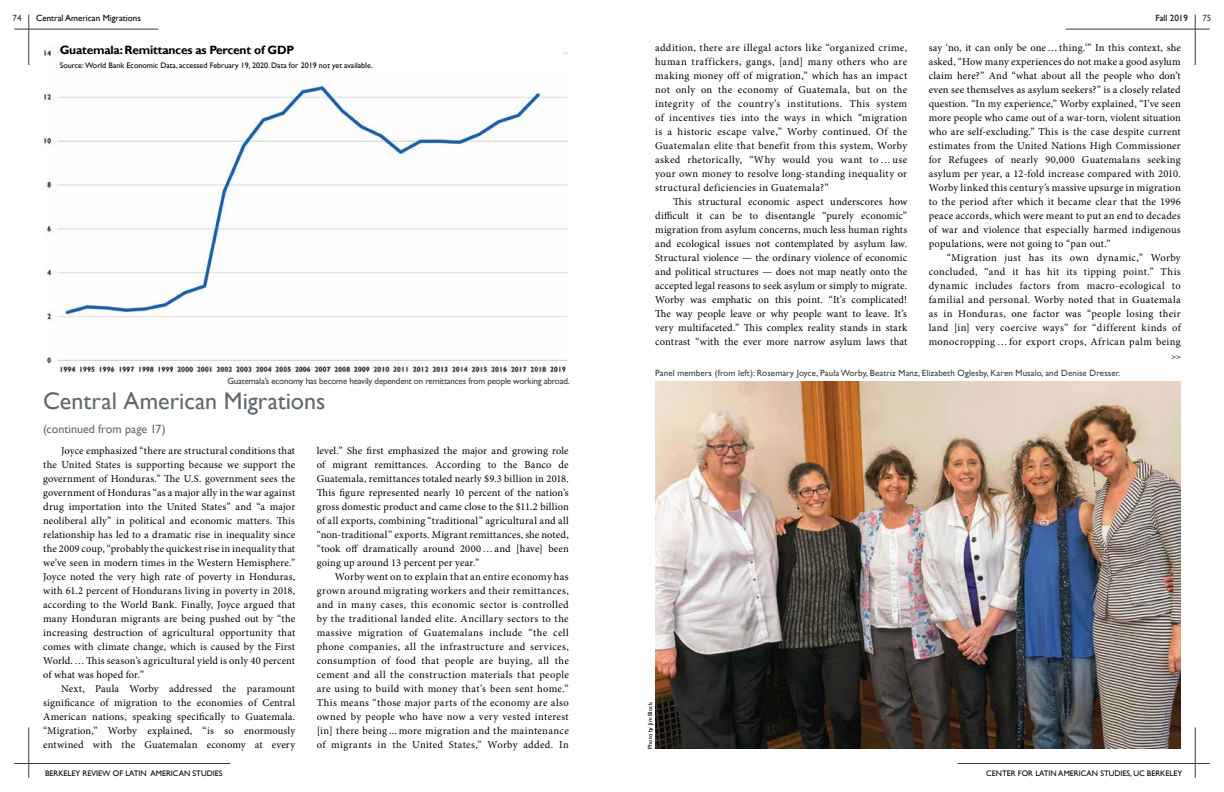
<style>
.page{position:relative;width:1224px;height:792px;background:#fff}
.page>*{position:absolute;margin:0;border:0;box-sizing:border-box;transform-origin:0 0}
.t1{font:24px "Gill Sans";color:#606a70}
.t2{font:700 12px "Gill Sans";letter-spacing:-.02em;color:#000}
.t3{font:12px "Gill Sans";color:#606a70}
.t4{font:10.5px/14px "Minion Pro";letter-spacing:.02em;color:#000;text-align:justify}
.t5{font:9px "Gill Sans";color:#373d42}
.t6{font:9px "Gill Sans";letter-spacing:-.02em;color:#373d42}
.t7{font:9px "Gill Sans";color:#000}
.t8{font:8px "Gill Sans";color:#000}
.t9{font:8px "Gill Sans";color:#373d42}
.t10{font:6px "Gill Sans";color:#000}
</style>
<div class="page">
<hr style="left:14px;top:29px;width:144px;height:1px;background:#373d42">
<hr style="left:29px;top:15px;width:1px;height:50px;background:#373d42">
<hr style="left:14px;top:763px;width:216px;height:1px;background:#373d42">
<hr style="left:29px;top:728px;width:1px;height:50px;background:#373d42">
<hr style="left:958px;top:763px;width:252px;height:1px;background:#373d42">
<hr style="left:1195px;top:728px;width:1px;height:50px;background:#373d42">
<hr style="left:1066px;top:29px;width:144px;height:1px;background:#373d42">
<hr style="left:1195px;top:15px;width:1px;height:50px;background:#373d42">
<img style="left:43px;top:49px;width:525px;height:324px">
<img style="left:655px;top:382px;width:526px;height:367px">
<div style="left:60px;top:44px;width:503px;height:28px;background:#fff"></div>
<p class="t5" style="left:13px;top:13px;width:10px">74</p>
<p class="t7" style="left:36px;top:13px;width:106px">Central American Migrations</p>
<p class="t7" style="left:1155px;top:13px;width:34px">Fall 2019</p>
<p class="t5" style="left:1202px;top:13px;width:10px">75</p>
<p class="t4" style="left:655px;top:41px;width:254px">addition, there are illegal actors like “organized crime, human traffickers, gangs, [and] many others who are making money off of migration,” which has an impact not only on the economy of Guatemala, but on the integrity of the country’s institutions. This system of incentives ties into the ways in which “migration is a historic escape valve,” Worby continued. Of the Guatemalan elite that benefit from this system, Worby asked rhetorically, “Why would you want to … use your own money to resolve long-standing inequality or structural deficiencies in Guatemala?”</p>
<p class="t4" style="left:655px;top:194px;width:254px;text-indent:18px">This structural economic aspect underscores how difficult it can be to disentangle “purely economic” migration from asylum concerns, much less human rights and ecological issues not contemplated by asylum law.<br>Structural violence — the ordinary violence of economic and political structures — does not map neatly onto the accepted legal reasons to seek asylum or simply to migrate.<br>Worby was emphatic on this point. “It’s complicated!<br>The way people leave or why people want to leave. It’s very multifaceted.” This complex reality stands in stark contrast “with the ever more narrow asylum laws that</p>
<p class="t4" style="left:929px;top:40px;width:254px">say ‘no, it can only be one…thing.’” In this context, she asked, “How many experiences do not make a good asylum claim here?” And “what about all the people who don’t even see themselves as asylum seekers?” is a closely related question. “In my experience,” Worby explained, “I’ve seen more people who came out of a war-torn, violent situation who are self-excluding.” This is the case despite current estimates from the United Nations High Commissioner for Refugees of nearly 90,000 Guatemalans seeking asylum per year, a 12-fold increase compared with 2010.<br>Worby linked this century’s massive upsurge in migration to the period after which it became clear that the 1996 peace accords, which were meant to put an end to decades of war and violence that especially harmed indigenous populations, were not going to “pan out.”</p>
<p class="t4" style="left:929px;top:250px;width:254px;text-indent:18px">“Migration just has its own dynamic,” Worby concluded, “and it has hit its tipping point.” This dynamic includes factors from macro-ecological to familial and personal. Worby noted that in Guatemala as in Honduras, one factor was “people losing their land [in] very coercive ways” for “different kinds of monocropping … for export crops, African palm being</p>
<p class="t2" style="left:60px;top:43px;width:236px">Guatemala: Remittances as Percent of GDP</p>
<p class="t8" style="left:60px;top:61px;width:315px">Source: World Bank Economic Data, accessed February 19, 2020. Data for 2019 not yet available.</p>
<p class="t6" style="left:227px;top:376px;width:344px">Guatemala’s economy has become heavily dependent on remittances from people working abroad.</p>
<h1 class="t1" style="left:43px;top:387px;width:284px">Central American Migrations</h1>
<p class="t3" style="left:43px;top:422px;width:124px">(continued from page 17)</p>
<p class="t4" style="left:43px;top:443px;width:254px;text-indent:18px">Joyce emphasized “there are structural conditions that the United States is supporting because we support the government of Honduras.” The U.S. government sees the government of Honduras “as a major ally in the war against drug importation into the United States” and “a major neoliberal ally” in political and economic matters. This relationship has led to a dramatic rise in inequality since the 2009 coup, “probably the quickest rise in inequality that we’ve seen in modern times in the Western Hemisphere.” Joyce noted the very high rate of poverty in Honduras, with 61.2 percent of Hondurans living in poverty in 2018, according to the World Bank. Finally, Joyce argued that many Honduran migrants are being pushed out by “the increasing destruction of agricultural opportunity that comes with climate change, which is caused by the First World.…This season’s agricultural yield is only 40 percent of what was hoped for.”</p>
<p class="t4" style="left:43px;top:681px;width:254px;text-indent:18px">Next, Paula Worby addressed the paramount significance of migration to the economies of Central American nations, speaking specifically to Guatemala. “Migration,” Worby explained, “is so enormously entwined with the Guatemalan economy at every</p>
<p class="t4" style="left:317px;top:443px;width:254px">level.” She first emphasized the major and growing role of migrant remittances. According to the Banco de Guatemala, remittances totaled nearly $9.3 billion in 2018.<br>This figure represented nearly 10 percent of the nation’s gross domestic product and came close to the $11.2 billion of all exports, combining “traditional” agricultural and all “non-traditional” exports. Migrant remittances, she noted, “took off dramatically around 2000…and [have] been going up around 13 percent per year.”</p>
<p class="t4" style="left:317px;top:569px;width:254px;text-indent:18px">Worby went on to explain that an entire economy has grown around migrating workers and their remittances, and in many cases, this economic sector is controlled by the traditional landed elite. Ancillary sectors to the massive migration of Guatemalans include “the cell phone companies, all the infrastructure and services, consumption of food that people are buying, all the cement and all the construction materials that people are using to build with money that’s been sent home.” This means “those major parts of the economy are also owned by people who have now a very vested interest [in] there being ... more migration and the maintenance of migrants in the United States,” Worby added. In</p>
<p class="t5" style="left:655px;top:368px;width:467px">Panel members (from left): Rosemary Joyce, Paula Worby, Beatriz Manz, Elizabeth Oglesby, Karen Musalo, and Denise Dresser.</p>
<p class="t9" style="left:1171px;top:352px;width:11px">&gt;&gt;</p>
<p class="t10" style="left:647px;top:749px;width:49px;rotate:-90deg">Photo by Jim Block.</p>
<p class="t8" style="left:45px;top:769px;width:179px">BERKELEY REVIEW OF LATIN AMERICAN STUDIES</p>
<p class="t8" style="left:986px;top:769px;width:198px">CENTER FOR LATIN AMERICAN STUDIES, UC BERKELEY</p>
</div>
